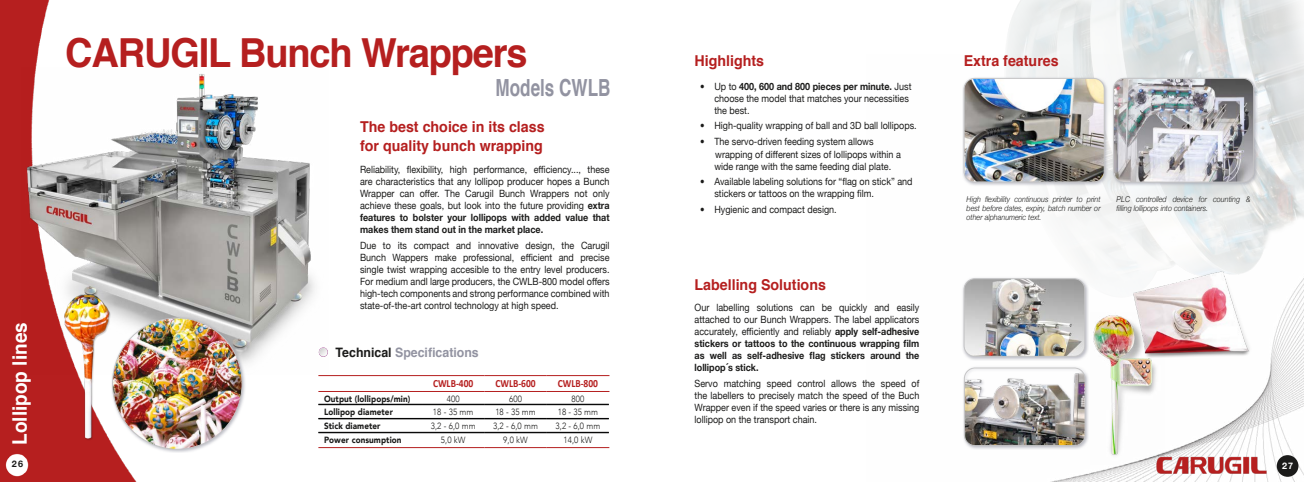
<style>
.page{position:relative;width:1304px;height:482px;background:#fff}
.page>*{position:absolute;margin:0;border:0;box-sizing:border-box;transform-origin:0 0}
.t1{font:700 40px "Helvetica";letter-spacing:-.03em;color:#b51f1f;scale:.95 1}
.t2{font:700 23.6px "Helvetica";color:#9293a1;scale:.73 1}
.t3{font:700 20px "Helvetica";color:#fff;scale:.95 1}
.t4{font:700 15px/19px "Helvetica";color:#b51f1f;scale:.95 1}
.t5{font:700 13px "Helvetica";color:#9293a1;scale:.95 1}
.t6{font:700 11px "Calibri";color:#b51f1f;scale:.86 1}
.Viñetas_Nivel_1{font:10px/12px "Helvetica Neue";color:#1b1b1a;text-align:justify;scale:.9 1}
.t7{font:300 9px "Avenir";letter-spacing:.01em;color:#1b1b1a;scale:.9 1}
.t8{font:900 9px "Avenir";letter-spacing:.01em;color:#1b1b1a;scale:.9 1}
.t9{font:700 9px "Helvetica Neue";color:#1b1b1a}
.t10{font:700 9px "Helvetica Neue";color:#fff}
.t11{font:italic 300 8px/9px "Helvetica Neue";color:#1b1b1a;text-align:justify;scale:.9 1}
.s1{font-weight:700}
.s2{color:#1b1b1a}
.s3{font-weight:300}
</style>
<div class="page">
<img style="left:1051px;top:403px;width:253px;height:79px">
<img style="left:0;top:0;width:388px;height:482px">
<div style="left:1277px;top:455px;width:21px;height:22px;background:#1b1b1a;border-radius:50%"></div>
<img style="left:1154px;top:455px;width:115px;height:22px">
<img style="left:1006px;top:0;width:298px;height:403px">
<img style="left:21px;top:67px;width:307px;height:307px">
<div style="left:1111px;top:76px;width:147px;height:110px;background:#9293a1;opacity:.6"></div>
<img style="left:1114px;top:78px;width:140px;height:104px">
<div style="left:1113px;top:78px;width:141px;height:104px;border:1px solid #c5c5c6;border-radius:11px"></div>
<div style="left:962px;top:76px;width:146px;height:110px;background:#9293a1;opacity:.6"></div>
<img style="left:964px;top:78px;width:140px;height:104px">
<div style="left:964px;top:78px;width:141px;height:104px;border:1px solid #c5c5c6;border-radius:11px"></div>
<img style="left:61px;top:289px;width:51px;height:156px">
<div style="left:962px;top:365px;width:127px;height:85px;background:#9293a1;opacity:.6"></div>
<img style="left:964px;top:368px;width:121px;height:78px">
<div style="left:964px;top:368px;width:121px;height:78px;border:1px solid #c5c5c6;border-radius:11px"></div>
<div style="left:962px;top:276px;width:127px;height:85px;background:#9293a1;opacity:.6"></div>
<img style="left:964px;top:279px;width:121px;height:77px">
<div style="left:964px;top:278px;width:121px;height:79px;border:1px solid #c5c5c6;border-radius:11px"></div>
<img style="left:1130px;top:268px;width:126px;height:94px">
<div style="left:110px;top:315px;width:137px;height:138px;background:#9293a1;opacity:.6"></div>
<img style="left:113px;top:318px;width:129px;height:131px">
<img style="left:1090px;top:312px;width:74px;height:153px">
<svg style="left:318px;top:347px;width:10px;height:10px"></svg>
<hr style="left:318px;top:404px;width:104px;height:1px;background:#000">
<hr style="left:422px;top:404px;width:62px;height:1px;background:#000">
<hr style="left:484px;top:404px;width:63px;height:1px;background:#000">
<hr style="left:547px;top:404px;width:62px;height:1px;background:#000">
<hr style="left:318px;top:418px;width:104px;height:1px;background:#000">
<hr style="left:318px;top:419px;width:104px;height:1px;background:#000">
<hr style="left:422px;top:418px;width:62px;height:1px;background:#000">
<hr style="left:422px;top:419px;width:62px;height:1px;background:#000">
<hr style="left:484px;top:418px;width:63px;height:1px;background:#000">
<hr style="left:484px;top:419px;width:63px;height:1px;background:#000">
<hr style="left:547px;top:418px;width:62px;height:1px;background:#000">
<hr style="left:547px;top:419px;width:62px;height:1px;background:#000">
<hr style="left:318px;top:432px;width:104px;height:1px;background:#000">
<hr style="left:422px;top:432px;width:62px;height:1px;background:#000">
<hr style="left:484px;top:432px;width:63px;height:1px;background:#000">
<hr style="left:547px;top:432px;width:62px;height:1px;background:#000">
<hr style="left:318px;top:375px;width:104px;height:1px;background:#b51f1f">
<hr style="left:422px;top:375px;width:62px;height:1px;background:#b51f1f">
<hr style="left:484px;top:375px;width:63px;height:1px;background:#b51f1f">
<hr style="left:547px;top:375px;width:62px;height:1px;background:#b51f1f">
<hr style="left:318px;top:391px;width:104px;height:1px;background:#b51f1f">
<hr style="left:422px;top:391px;width:62px;height:1px;background:#b51f1f">
<hr style="left:484px;top:391px;width:63px;height:1px;background:#b51f1f">
<hr style="left:547px;top:391px;width:62px;height:1px;background:#b51f1f">
<hr style="left:318px;top:447px;width:104px;height:1px;background:#b51f1f">
<hr style="left:422px;top:447px;width:62px;height:1px;background:#b51f1f">
<hr style="left:484px;top:447px;width:63px;height:1px;background:#b51f1f">
<hr style="left:547px;top:447px;width:62px;height:1px;background:#b51f1f">
<p class="t3" style="left:4px;top:445px;width:130px;rotate:-90deg">Lollipop lines</p>
<p class="t1" style="left:65px;top:20px;width:488px">CARUGIL Bunch Wrappers</p>
<p class="t2" style="left:496px;top:69px;width:159px">Models CWLB</p>
<p class="t4" style="left:360px;top:118px;width:196px">The best choice in its class for quality bunch wrapping</p>
<p class="Viñetas_Nivel_1" style="left:360px;top:164px;width:279px">Reliability, flexibility, high performance, efficiency..., these are characteristics that any lollipop producer hopes a Bunch Wrapper can offer. The Carugil Bunch Wrappers not only achieve these goals, but look into the future providing <span class="s1">extra features to bolster your lollipops with added value that makes them stand out in the market place.</span></p>
<p class="Viñetas_Nivel_1" style="left:360px;top:240px;width:279px">Due to its compact and innovative design, the Carugil Bunch Wappers make professional, efficient and precise single twist wrapping accesible to the entry level producers.<br>For medium andl large producers, the CWLB-800 model offers high-tech components and strong performance combined with state-of-the-art control technology at high speed.</p>
<p class="t5" style="left:336px;top:342px;width:152px"><span class="s2">Technical</span> Specifications</p>
<p class="t6" style="left:433px;top:377px;width:48px">CWLB-400</p>
<p class="t6" style="left:495px;top:377px;width:48px">CWLB-600</p>
<p class="t6" style="left:558px;top:377px;width:48px">CWLB-800</p>
<p class="t8" style="left:324px;top:391px;width:97px">Output (lollipops/min)</p>
<p class="t7" style="left:447px;top:393px;width:16px">400</p>
<p class="t7" style="left:509px;top:393px;width:16px">600</p>
<p class="t7" style="left:571px;top:393px;width:16px">800</p>
<p class="t8" style="left:324px;top:404px;width:78px">Lollipop diameter</p>
<p class="t7" style="left:433px;top:406px;width:46px">18 - 35 mm</p>
<p class="t7" style="left:495px;top:406px;width:46px">18 - 35 mm</p>
<p class="t7" style="left:558px;top:406px;width:46px">18 - 35 mm</p>
<p class="t8" style="left:324px;top:418px;width:64px">Stick diameter</p>
<p class="t7" style="left:431px;top:421px;width:51px">3,2 - 6,0 mm</p>
<p class="t7" style="left:493px;top:421px;width:51px">3,2 - 6,0 mm</p>
<p class="t7" style="left:556px;top:421px;width:51px">3,2 - 6,0 mm</p>
<p class="t8" style="left:324px;top:432px;width:88px">Power consumption</p>
<p class="t7" style="left:441px;top:434px;width:29px">5,0 kW</p>
<p class="t7" style="left:503px;top:434px;width:29px">9,0 kW</p>
<p class="t7" style="left:563px;top:434px;width:34px">14,0 kW</p>
<p class="t4" style="left:694px;top:51px;width:75px">Highlights</p>
<p class="Viñetas_Nivel_1" style="left:714px;top:81px;width:221px;text-align:left;text-indent:-14px"><span class="s3">•</span> Up to <span class="s1">400, 600 and 800 pieces per minute.</span> Just choose the model that matches your necessities the best.</p>
<p class="Viñetas_Nivel_1" style="left:700px;top:120px;width:242px"><span class="s3">•</span> High-quality wrapping of ball and 3D ball lollipops.</p>
<p class="Viñetas_Nivel_1" style="left:700px;top:136px;width:194px"><span class="s3">•</span> The servo-driven feeding system allows</p>
<p class="Viñetas_Nivel_1" style="left:714px;top:149px;width:209px">wrapping of different sizes of lollipops within a wide range with the same feeding dial plate.</p>
<p class="Viñetas_Nivel_1" style="left:714px;top:176px;width:222px;text-indent:-14px"><span class="s3">•</span> Available labeling solutions for “flag on stick” and stickers or tattoos on the wrapping film.</p>
<p class="Viñetas_Nivel_1" style="left:700px;top:204px;width:153px"><span class="s3">•</span> Hygienic and compact design.</p>
<p class="t4" style="left:694px;top:275px;width:140px">Labelling Solutions</p>
<p class="Viñetas_Nivel_1" style="left:694px;top:302px;width:251px">Our labelling solutions can be quickly and easily attached to our Bunch Wrappers. The label applicators accurately, efficiently and reliably <span class="s1">apply self-adhesive stickers or tattoos to the continuous wrapping film as well as self-adhesive flag stickers around the lollipop´s stick.</span></p>
<p class="Viñetas_Nivel_1" style="left:694px;top:378px;width:251px">Servo matching speed control allows the speed of the labellers to precisely match the speed of the Buch Wrapper even if the speed varies or there is any missing lollipop on the transport chain.</p>
<p class="t4" style="left:964px;top:51px;width:102px">Extra features</p>
<p class="t11" style="left:967px;top:194px;width:150px">High flexibility continuous printer to print best before dates, expiry, batch number or other alphanumeric text.</p>
<p class="t11" style="left:1117px;top:194px;width:150px">PLC controlled device for counting &amp; filling lollipops into containers.</p>
<p class="t9" style="left:12px;top:457px;width:13px">26</p>
<p class="t10" style="left:1282px;top:459px;width:13px">27</p>
</div>
